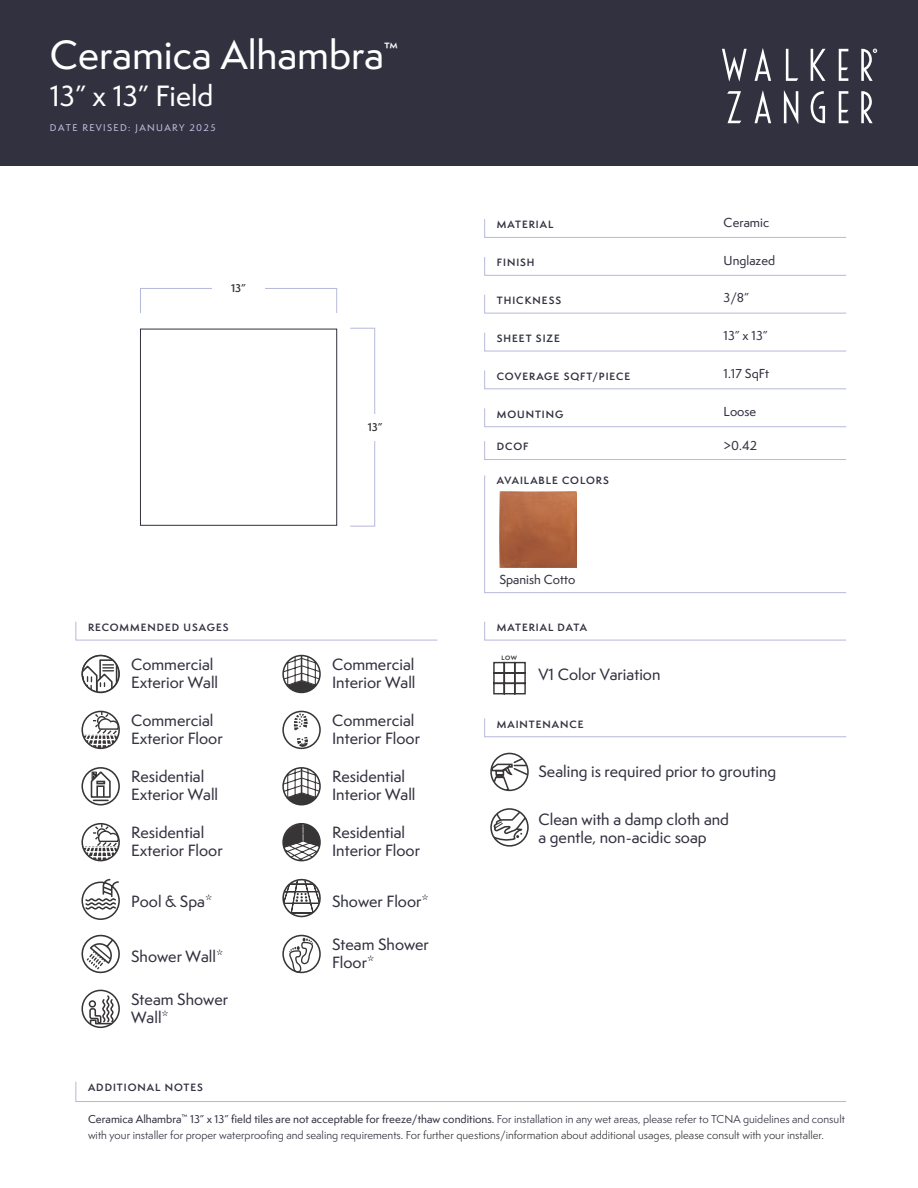
<style>
.page{position:relative;width:918px;height:1188px;background:#fff}
.page>*{position:absolute;margin:0;border:0;box-sizing:border-box;transform-origin:0 0}
.t1{font:500 37.5px "Semplicita Pro";color:#fff}
.t2{font:500 27px "Semplicita Pro";color:#fff}
.t3{font:500 15px/18px "Semplicita Pro";color:#313140}
.t4{font:500 15px "Semplicita Pro";color:#fff}
.t5{font:500 12px "Semplicita Pro";color:#313140}
.t6{font:10.5px/16.5px "Semplicita Pro";color:#313140}
.t7{font:600 10.5px "Semplicita Pro";color:#373535}
.t8{font:600 9.75px "Semplicita Pro";letter-spacing:.1em;color:#313140}
.t9{font:500 9px "Semplicita Pro";letter-spacing:.15em;color:#bfbfe0}
.t10{font:700 5.7px "Semplicita Pro";color:#373535}
.s1{font-weight:400}
.s2{font-weight:500}
.s3{color:#373535}
</style>
<div class="page">
<div style="left:0;top:0;width:918px;height:166px;background:#313140"></div>
<svg style="left:811px;top:49px;width:15px;height:32px"></svg>
<svg style="left:722px;top:49px;width:25px;height:32px"></svg>
<svg style="left:755px;top:48px;width:16px;height:33px"></svg>
<svg style="left:786px;top:49px;width:12px;height:32px"></svg>
<svg style="left:839px;top:49px;width:9px;height:32px"></svg>
<svg style="left:861px;top:91px;width:12px;height:32px"></svg>
<svg style="left:755px;top:91px;width:16px;height:32px"></svg>
<svg style="left:784px;top:91px;width:14px;height:33px"></svg>
<svg style="left:811px;top:91px;width:14px;height:32px"></svg>
<svg style="left:727px;top:91px;width:14px;height:32px"></svg>
<svg style="left:839px;top:91px;width:9px;height:32px"></svg>
<svg style="left:861px;top:49px;width:16px;height:32px"></svg>
<svg style="left:75px;top:1081px;width:772px;height:21px"></svg>
<div style="left:140px;top:288px;width:197px;height:25px;border:1px solid #b7b9da"></div>
<div style="left:212px;top:280px;width:53px;height:12px;background:#fff"></div>
<div style="left:350px;top:328px;width:25px;height:199px;border:1px solid #b7b9da"></div>
<div style="left:346px;top:414px;width:58px;height:26px;background:#fff"></div>
<div style="left:140px;top:329px;width:197px;height:197px;border:1px solid #313140"></div>
<svg style="left:484px;top:219px;width:363px;height:19px"></svg>
<svg style="left:484px;top:294px;width:363px;height:20px"></svg>
<svg style="left:484px;top:370px;width:363px;height:20px"></svg>
<svg style="left:484px;top:257px;width:363px;height:19px"></svg>
<svg style="left:484px;top:332px;width:362px;height:20px"></svg>
<svg style="left:484px;top:408px;width:363px;height:19px"></svg>
<svg style="left:484px;top:475px;width:363px;height:118px"></svg>
<svg style="left:484px;top:621px;width:363px;height:20px"></svg>
<svg style="left:75px;top:621px;width:363px;height:20px"></svg>
<svg style="left:493px;top:661px;width:33px;height:33px"></svg>
<svg style="left:484px;top:718px;width:363px;height:20px"></svg>
<svg style="left:491px;top:755px;width:37px;height:35px"></svg>
<div style="left:490px;top:753px;width:39px;height:38px;border:2px solid #373535;border-radius:50%"></div>
<div style="left:490px;top:808px;width:39px;height:39px;border:2px solid #373535;border-radius:50%"></div>
<svg style="left:491px;top:809px;width:37px;height:33px"></svg>
<svg style="left:83px;top:659px;width:35px;height:33px"></svg>
<div style="left:81px;top:655px;width:39px;height:38px;border:2px solid #373535;border-radius:50%"></div>
<svg style="left:81px;top:767px;width:39px;height:38px"></svg>
<div style="left:81px;top:990px;width:39px;height:38px;border:2px solid #373535;border-radius:50%"></div>
<svg style="left:88px;top:994px;width:28px;height:31px"></svg>
<svg style="left:82px;top:711px;width:37px;height:37px"></svg>
<hr style="left:82px;top:734px;width:37px;height:2px;background:#fff">
<div style="left:81px;top:711px;width:39px;height:38px;border:2px solid #373535;border-radius:50%"></div>
<svg style="left:81px;top:935px;width:39px;height:38px"></svg>
<svg style="left:282px;top:879px;width:39px;height:39px"></svg>
<svg style="left:81px;top:879px;width:39px;height:41px"></svg>
<svg style="left:82px;top:824px;width:37px;height:36px"></svg>
<hr style="left:82px;top:846px;width:37px;height:2px;background:#fff">
<div style="left:81px;top:823px;width:39px;height:38px;border:2px solid #373535;border-radius:50%"></div>
<svg style="left:283px;top:656px;width:37px;height:36px"></svg>
<div style="left:282px;top:655px;width:39px;height:38px;border:2px solid #373535;border-radius:50%"></div>
<svg style="left:283px;top:768px;width:37px;height:37px"></svg>
<div style="left:282px;top:767px;width:39px;height:38px;border:2px solid #373535;border-radius:50%"></div>
<div style="left:282px;top:711px;width:39px;height:38px;border:2px solid #373535;border-radius:50%"></div>
<svg style="left:294px;top:713px;width:14px;height:17px"></svg>
<svg style="left:297px;top:737px;width:11px;height:10px"></svg>
<svg style="left:287px;top:938px;width:28px;height:35px"></svg>
<div style="left:282px;top:935px;width:39px;height:38px;border:2px solid #373535;border-radius:50%"></div>
<svg style="left:283px;top:824px;width:38px;height:37px"></svg>
<div style="left:282px;top:823px;width:39px;height:38px;border:2px solid #373535;border-radius:50%"></div>
<img style="left:500px;top:492px;width:76px;height:76px">
<svg style="left:484px;top:441px;width:363px;height:19px"></svg>
<h1 class="t1" style="left:50px;top:28px;width:336px">Ceramica Alhambra</h1>
<h2 class="t2" style="left:50px;top:77px;width:165px">13” x 13” Field</h2>
<p class="t9" style="left:50px;top:122px;width:167px">DATE REVISED: JANUARY 2025</p>
<p class="t4" style="left:383px;top:37px;width:16px">™</p>
<p class="t7" style="left:231px;top:280px;width:16px">13”</p>
<p class="t7" style="left:368px;top:419px;width:16px">13”</p>
<p class="t8" style="left:497px;top:217px;width:58px">MATERIAL</p>
<p class="t5" style="left:724px;top:214px;width:47px">Ceramic</p>
<p class="t8" style="left:497px;top:255px;width:39px">FINISH</p>
<p class="t5" style="left:724px;top:252px;width:53px">Unglazed</p>
<p class="t8" style="left:497px;top:293px;width:66px">THICKNESS</p>
<p class="t5" style="left:724px;top:289px;width:27px">3/8”</p>
<p class="t8" style="left:497px;top:331px;width:65px">SHEET SIZE</p>
<p class="t5" style="left:724px;top:327px;width:46px">13” x 13”</p>
<p class="t8" style="left:497px;top:369px;width:135px">COVERAGE SQFT/PIECE</p>
<p class="t5" style="left:724px;top:365px;width:47px">1.17 SqFt</p>
<p class="t8" style="left:497px;top:407px;width:68px">MOUNTING</p>
<p class="t5" style="left:724px;top:403px;width:34px">Loose</p>
<p class="t8" style="left:497px;top:440px;width:33px">DCOF</p>
<p class="t5" style="left:724px;top:437px;width:35px">&gt;0.42</p>
<p class="t8" style="left:497px;top:473px;width:113px">AVAILABLE COLORS</p>
<p class="t5" style="left:499px;top:571px;width:77px">Spanish Cotto</p>
<p class="t8" style="left:88px;top:620px;width:142px">RECOMMENDED USAGES</p>
<p class="t8" style="left:497px;top:620px;width:92px">MATERIAL DATA</p>
<p class="t3" style="left:538px;top:666px;width:123px">V1 Color Variation</p>
<p class="t10" style="left:502px;top:653px;width:17px">LOW</p>
<p class="t3" style="left:131px;top:655px;width:89px">Commercial<br>Exterior Wall</p>
<p class="t3" style="left:332px;top:655px;width:85px">Commercial<br>Interior Wall</p>
<p class="t3" style="left:131px;top:711px;width:93px">Commercial<br>Exterior Floor</p>
<p class="t3" style="left:332px;top:711px;width:90px">Commercial<br>Interior Floor</p>
<p class="t3" style="left:131px;top:768px;width:89px">Residential<br>Exterior Wall</p>
<p class="t3" style="left:332px;top:768px;width:85px">Residential<br>Interior Wall</p>
<p class="t3" style="left:131px;top:823px;width:93px">Residential<br>Exterior Floor</p>
<p class="t3" style="left:332px;top:823px;width:90px">Residential<br>Interior Floor</p>
<p class="t3" style="left:131px;top:892px;width:83px">Pool &amp; Spa<span class="s1">*</span></p>
<p class="t3" style="left:332px;top:892px;width:98px">Shower Floor<span class="s1">*</span></p>
<p class="t3" style="left:131px;top:948px;width:94px">Shower Wall<span class="s1">*</span></p>
<p class="t3" style="left:131px;top:990px;width:98px">Steam Shower<br>Wall<span class="s1">*</span></p>
<p class="t3" style="left:332px;top:935px;width:98px">Steam Shower<br>Floor<span class="s1">*</span></p>
<p class="t8" style="left:497px;top:717px;width:88px">MAINTENANCE</p>
<p class="t3" style="left:538px;top:762px;width:239px">Sealing is required prior to grouting</p>
<p class="t3" style="left:538px;top:810px;width:192px">Clean with a damp cloth and a gentle, non-acidic soap</p>
<p class="t8" style="left:88px;top:1080px;width:117px">ADDITIONAL NOTES</p>
<p class="t6" style="left:88px;top:1110px;width:758px"><span class="s2">Ceramica Alhambra</span><sup>™</sup> <span class="s2">13” x 13” field tiles are not acceptable for freeze/thaw conditions.</span> For installation in any wet areas, please refer to TCNA guidelines and consult with your installer for proper waterproofing and sealing requirements. <span class="s3">For further questions/information about additional usages, please consult with your installer.</span></p>
</div>
